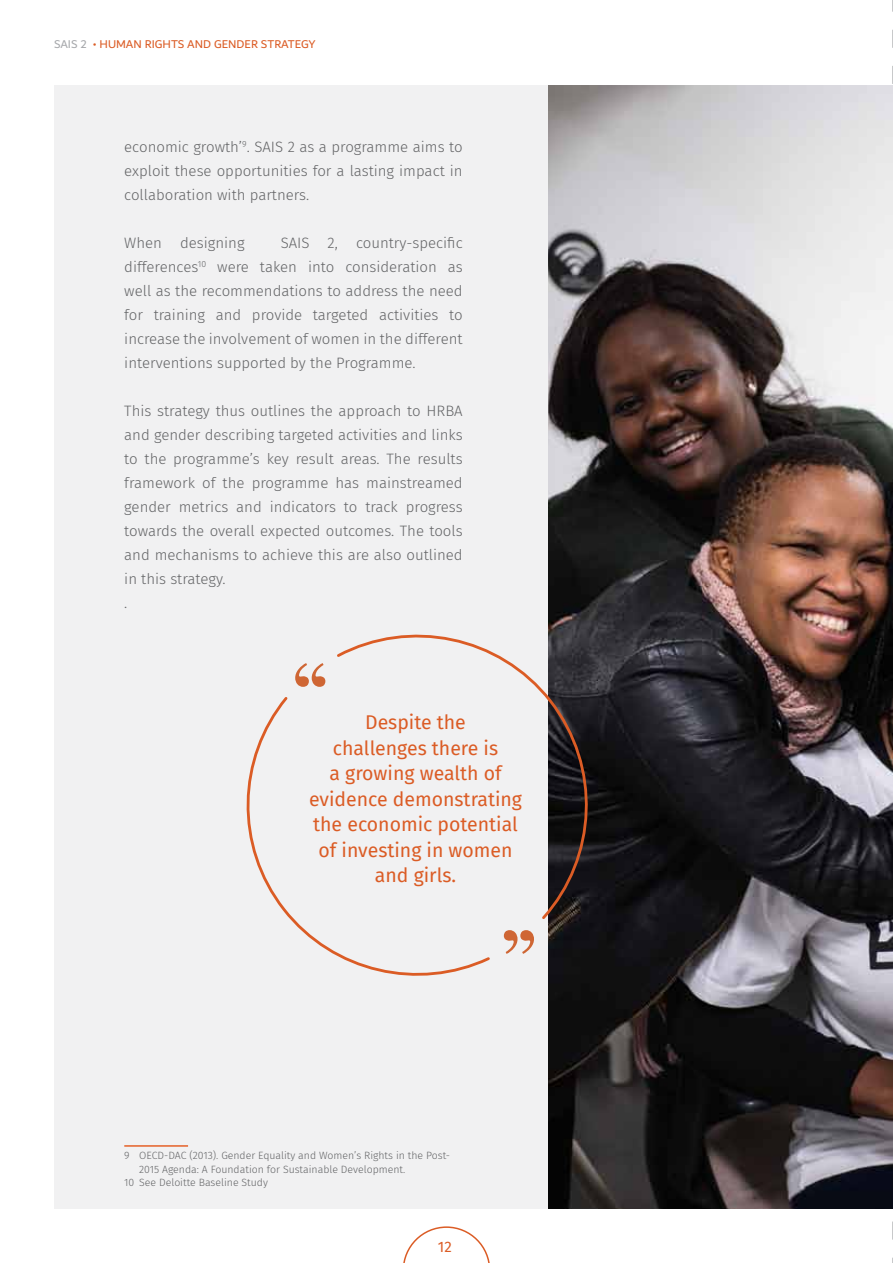
<style>
.page{position:relative;width:893px;height:1263px;background:#fff}
.page>*{position:absolute;margin:0;border:0;box-sizing:border-box;transform-origin:0 0}
.t1{font:19.5px/25.5px "Fira Sans";color:#db5c25;text-align:center}
.t2{font:300 15px/24px "Fira Sans";color:#636466;text-align:justify}
.t3{font:15px "Fira Sans";color:#db5c25}
.t4{font:12px "Dubai";color:#db5c25}
.t5{font:300 10.5px "Fira Sans";color:#636466}
.s1{color:#a7a9ac}
</style>
<div class="page">
<div style="left:54px;top:85px;width:839px;height:1124px;background:#f1f1f2"></div>
<svg style="left:892px;top:0;width:1px;height:1263px"></svg>
<img style="left:549px;top:85px;width:344px;height:1124px">
<hr style="left:124px;top:1145px;width:64px;height:2px;background:#e56027">
<svg style="left:246px;top:697px;width:244px;height:279px"></svg>
<svg style="left:295px;top:663px;width:30px;height:24px"></svg>
<svg style="left:504px;top:930px;width:30px;height:24px"></svg>
<svg style="left:335px;top:618px;width:267px;height:304px"></svg>
<svg style="left:403px;top:1226px;width:87px;height:37px"></svg>
<p class="t4" style="left:54px;top:37px;width:263px"><span class="s1">SAIS 2</span> • HUMAN RIGHTS AND GENDER STRATEGY</p>
<p class="t2" style="left:124px;top:135px;width:340px">economic growth’<sup>9</sup>. SAIS 2 as a programme aims to exploit these opportunities for a lasting impact in collaboration with partners.</p>
<p class="t2" style="left:124px;top:231px;width:122px">When designing</p>
<p class="t2" style="left:124px;top:231px;width:340px;text-indent:156px">SAIS 2, country-specific differences<sup>10</sup> were taken into consideration as well as the recommendations to address the need for training and provide targeted activities to increase the involvement of women in the different interventions supported by the Programme.</p>
<p class="t2" style="left:124px;top:399px;width:340px;text-align:left">This strategy thus outlines the approach to HRBA and gender describing targeted activities and links to the programme’s key result areas. The results framework of the programme has mainstreamed gender metrics and indicators to track progress towards the overall expected outcomes. The tools and mechanisms to achieve this are also outlined in this strategy.<br>.</p>
<h1 class="t1" style="left:309px;top:709px;width:215px">Despite the<br>challenges there is<br>a growing wealth of evidence demonstrating the economic potential of investing in women and girls.</h1>
<p class="t5" style="left:124px;top:1148px;width:327px">9 OECD-DAC (2013). Gender Equality and Women’s Rights in the Post-</p>
<p class="t5" style="left:139px;top:1162px;width:267px">2015 Agenda: A Foundation for Sustainable Development.</p>
<p class="t5" style="left:124px;top:1175px;width:145px">10 See Deloitte Baseline Study</p>
<p class="t3" style="left:438px;top:1235px;width:15px">12</p>
</div>
